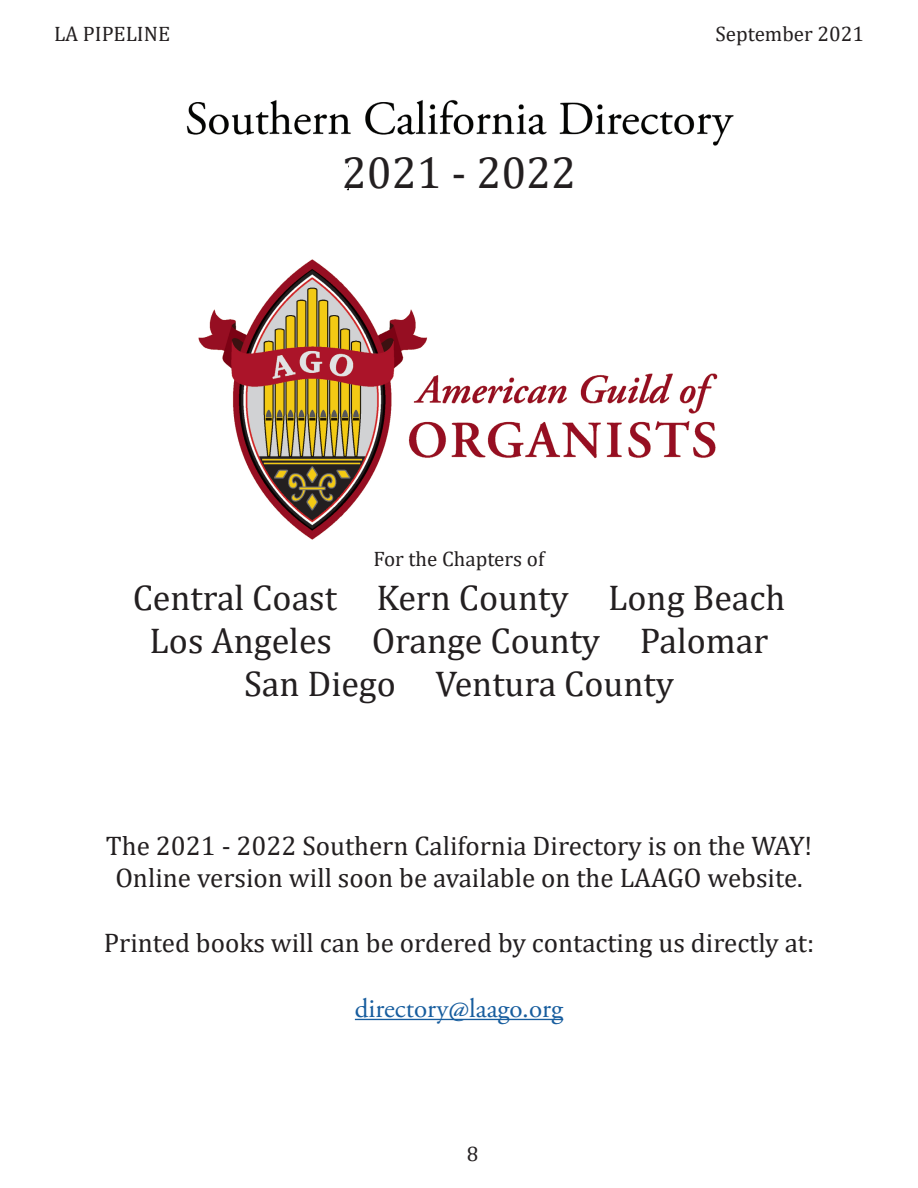
<style>
.page{position:relative;width:918px;height:1188px;background:#fff}
.page>*{position:absolute;margin:0;border:0;box-sizing:border-box;transform-origin:0 0}
.t1{font:45px "Cambria";color:#231f20}
.t2{font:36px "Cambria";color:#231f20}
.t3{font:27px "Cambria";color:#231f20}
.t4{font:27px "Adobe Garamond Pro";color:#175d9e}
.t5{font:21px "Cambria";color:#231f20}
</style>
<div class="page">
<img style="left:186px;top:100px;width:548px;height:440px">
<hr style="left:355px;top:1019px;width:208px;height:1px;background:#175d9e">
<div style="left:349px;top:158px;width:225px;height:47px;background:#fff"></div>
<p class="t5" style="left:54px;top:22px;width:118px">LA PIPELINE</p>
<p class="t5" style="left:715px;top:22px;width:150px">September 2021</p>
<p class="t1" style="left:342px;top:146px;width:236px">2021 - 2022</p>
<p class="t5" style="left:374px;top:547px;width:172px">For the Chapters of</p>
<p class="t2" style="left:133px;top:576px;width:654px">Central Coast Kern County Long Beach</p>
<p class="t2" style="left:150px;top:619px;width:620px">Los Angeles Orange County Palomar</p>
<p class="t2" style="left:244px;top:662px;width:431px">San Diego Ventura County</p>
<p class="t3" style="left:106px;top:830px;width:708px">The 2021 - 2022 Southern California Directory is on the WAY!</p>
<p class="t3" style="left:115px;top:862px;width:689px">Online version will soon be available on the LAAGO website.</p>
<p class="t3" style="left:104px;top:927px;width:712px">Printed books will can be ordered by contacting us directly at:</p>
<p class="t4" style="left:355px;top:992px;width:210px">directory@laago.org</p>
<p class="t5" style="left:467px;top:1142px;width:13px">8</p>
</div>
